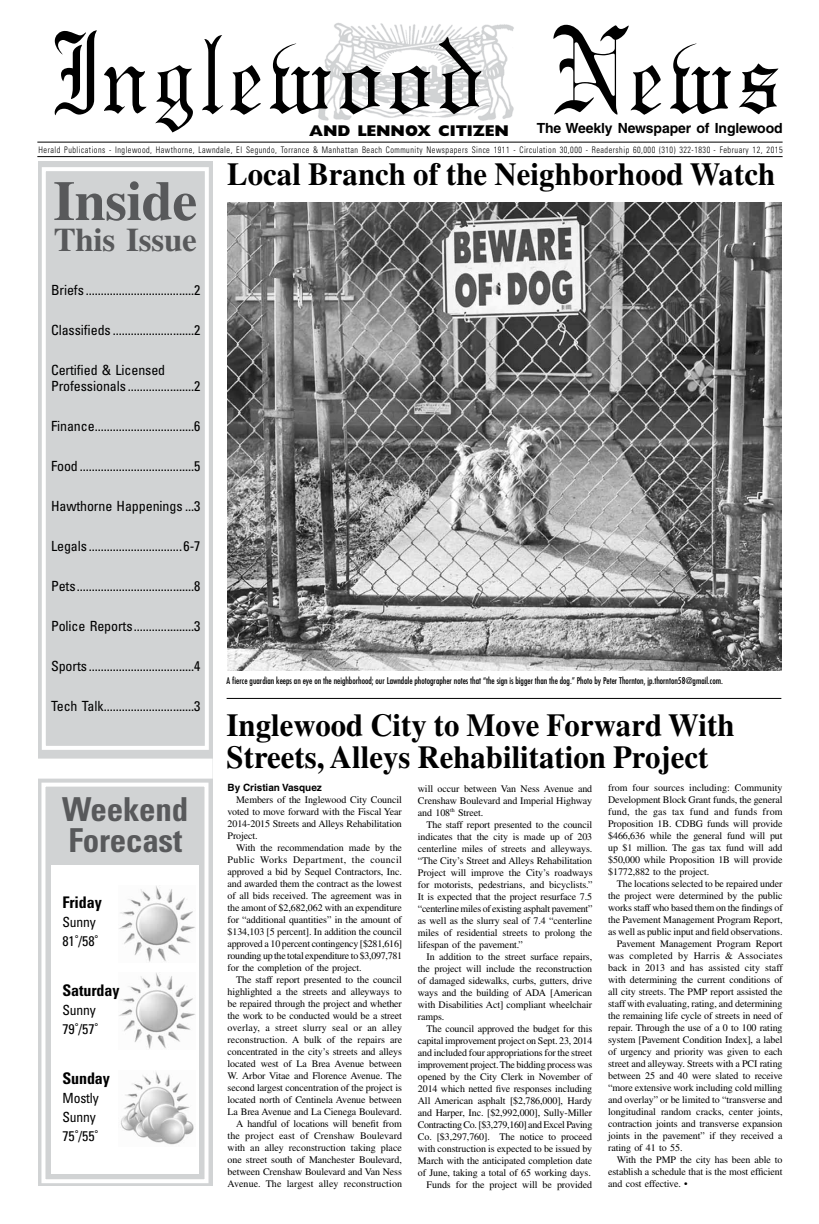
<style>
.page{position:relative;width:819px;height:1224px;background:#fff}
.page>*{position:absolute;margin:0;border:0;box-sizing:border-box;transform-origin:0 0}
.t1{font:107.7px "Gregorian";letter-spacing:.055em;color:#000}
.t2{font:700 56px "Times LT Std";letter-spacing:-.01em;color:#58595b}
.t3{font:700 condensed 33px/31px "Univers LT Std";letter-spacing:-.005em;color:#58595b}
.t4{font:700 33px "Times LT Std";letter-spacing:-.01em;color:#58595b}
.t5{font:700 32px/32px "Times LT Std";color:#000;scale:.96 1}
.t6{font:700 condensed 16px "Univers LT Std";letter-spacing:-.005em;color:#000}
.t7{font:800 15.7px "Gill Sans";letter-spacing:-.01em;color:#000}
.t8{font:condensed 14px/19px "Univers LT Std";letter-spacing:-.005em;color:#000}
.t9{font:700 14px "Helvetica LT Std";letter-spacing:-.01em;color:#000}
.t10{font:10px/12px "Times LT Std";letter-spacing:-.01em;color:#000;text-align:justify}
.t11{font:10px "Times LT Std";letter-spacing:.02em;color:#000}
.t12{font:700 10px "Helvetica LT Std";color:#000}
.t13{font:300 condensed 9px "Univers LT Std";letter-spacing:.06em;color:#000;scale:.9 1}
.t14{font:condensed 9px "Futura Std";color:#000}
</style>
<div class="page">
<img style="left:227px;top:203px;width:554px;height:468px">
<hr style="left:227px;top:698px;width:554px;height:1px;background:#000">
<div style="left:38px;top:161px;width:174px;height:1025px;background:#d1d3d4"></div>
<div style="left:41px;top:783px;width:168px;height:400px;border:4px solid #fff"></div>
<div style="left:42px;top:167px;width:167px;height:583px;border:4px solid #fff"></div>
<div style="left:38px;top:759px;width:175px;height:20px;background:#fff"></div>
<div style="left:51px;top:865px;width:148px;height:309px;background:#fff"></div>
<img style="left:119px;top:886px;width:76px;height:76px">
<img style="left:121px;top:1072px;width:73px;height:73px">
<img style="left:119px;top:973px;width:76px;height:76px">
<hr style="left:37px;top:142px;width:746px;height:1px;background:#000">
<hr style="left:37px;top:156px;width:746px;height:1px;background:#000">
<img style="left:318px;top:23px;width:196px;height:98px">
<h1 class="t1" style="left:55px;top:15px;width:729px">Inglewood News</h1>
<h3 class="t7" style="left:309px;top:122px;width:201px">AND LENNOX CITIZEN</h3>
<h3 class="t9" style="left:537px;top:119px;width:247px">The Weekly Newspaper of Inglewood</h3>
<p class="t13" style="left:39px;top:144px;width:828px">Herald Publications - Inglewood, Hawthorne, Lawndale, El Segundo, Torrance &amp; Manhattan Beach Community Newspapers Since 1911 - Circulation 30,000 - Readership 60,000 (310) 322-1830 - February 12, 2015</p>
<h2 class="t2" style="left:53px;top:168px;width:146px">Inside</h2>
<h3 class="t4" style="left:54px;top:220px;width:145px">This Issue</h3>
<h3 class="t8" style="left:51px;top:280px;width:151px">Briefs ....................................2</h3>
<h3 class="t8" style="left:51px;top:320px;width:151px">Classifieds ...........................2</h3>
<h3 class="t8" style="left:51px;top:361px;width:151px;line-height:16px">Certified &amp; Licensed<br>Professionals ......................2</h3>
<h3 class="t8" style="left:51px;top:416px;width:151px">Finance.................................6</h3>
<h3 class="t8" style="left:51px;top:456px;width:151px">Food......................................5</h3>
<h3 class="t8" style="left:51px;top:496px;width:151px">Hawthorne Happenings ...3</h3>
<h3 class="t8" style="left:51px;top:536px;width:151px">Legals ...............................6-7</h3>
<h3 class="t8" style="left:51px;top:576px;width:151px">Pets.......................................8</h3>
<h3 class="t8" style="left:51px;top:616px;width:151px">Police Reports....................3</h3>
<h3 class="t8" style="left:51px;top:656px;width:151px">Sports ...................................4</h3>
<h3 class="t8" style="left:51px;top:696px;width:151px">Tech Talk..............................3</h3>
<h3 class="t3" style="left:62px;top:793px;width:128px">Weekend<br>Forecast</h3>
<h3 class="t6" style="left:62px;top:893px;width:41px">Friday</h3>
<h3 class="t8" style="left:62px;top:912px;width:37px">Sunny<br>81˚/58˚</h3>
<h3 class="t6" style="left:62px;top:981px;width:58px">Saturday</h3>
<h3 class="t8" style="left:62px;top:1000px;width:37px">Sunny<br>79˚/57˚</h3>
<h3 class="t6" style="left:62px;top:1069px;width:49px">Sunday</h3>
<h3 class="t8" style="left:62px;top:1088px;width:38px">Mostly<br>Sunny<br>75˚/55˚</h3>
<h3 class="t5" style="left:227px;top:157px;width:573px">Local Branch of the Neighborhood Watch</h3>
<p class="t14" style="left:227px;top:675px;width:498px">A fierce guardian keeps an eye on the neighborhood; our Lawndale photographer notes that “the sign is bigger than the dog.” Photo by Peter Thornton, jp.thornton58@gmail.com.</p>
<h3 class="t5" style="left:227px;top:709px;width:531px">Inglewood City to Move Forward With<br>Streets, Alleys Rehabilitation Project</h3>
<p class="t12" style="left:228px;top:782px;width:96px">By Cristian Vasquez</p>
<p class="t10" style="left:228px;top:794px;width:176px;text-indent:9px">Members of the Inglewood City Council voted to move forward with the Fiscal Year 2014-2015 Streets and Alleys Rehabilitation Project.</p>
<p class="t10" style="left:228px;top:842px;width:176px;text-indent:9px">With the recommendation made by the Public Works Department, the council approved a bid by Sequel Contractors, Inc. and awarded them the contract as the lowest of all bids received. The agreement was in the amont of $2,682,062 with an expenditure for “additional quantities” in the amount of $134,103 [5 percent]. In addition the council approved a 10 percent contingency [$281,616] rounding up the total expenditure to $3,097,781 for the completion of the project.</p>
<p class="t10" style="left:228px;top:974px;width:176px;text-align:right">The staff report presented to the council highlighted a the streets and alleyways to be repaired through the project and whether the work to be conducted would be a street overlay, a street slurry seal or an alley reconstruction. A bulk of the repairs are concentrated in the city’s streets and alleys located west of La Brea Avenue between W. Arbor Vitae and Florence Avenue. The second largest concentration of the project is located north of Centinela Avenue between La Brea Avenue and La Cienega Boulevard.<br>A handful of locations will benefit from the project east of Crenshaw Boulevard with an alley reconstruction taking place one street south of Manchester Boulevard, between Crenshaw Boulevard and Van Ness Avenue. The largest alley reconstruction</p>
<p class="t10" style="left:608px;top:782px;width:176px">from four sources including: Community Development Block Grant funds, the general fund, the gas tax fund and funds from Proposition 1B. CDBG funds will provide $466,636 while the general fund will put up $1 million. The gas tax fund will add $50,000 while Proposition 1B will provide $1772,882 to the project.</p>
<p class="t10" style="left:617px;top:878px;width:167px">The locations selected to be repaired under</p>
<p class="t10" style="left:608px;top:890px;width:176px">the project were determined by the public</p>
<p class="t10" style="left:608px;top:902px;width:176px">works staff who based them on the findings of</p>
<p class="t10" style="left:608px;top:914px;width:176px">the Pavement Management Program Report,</p>
<p class="t10" style="left:608px;top:926px;width:176px">as well as public input and field observations.</p>
<p class="t10" style="left:617px;top:938px;width:167px">Pavement Management Program Report</p>
<p class="t11" style="left:608px;top:950px;width:176px">was completed by Harris &amp; Associates</p>
<p class="t10" style="left:608px;top:962px;width:176px">back in 2013 and has assisted city staff</p>
<p class="t10" style="left:608px;top:974px;width:176px">with determining the current conditions of</p>
<p class="t10" style="left:608px;top:986px;width:176px">all city streets. The PMP report assisted the</p>
<p class="t10" style="left:608px;top:998px;width:176px">staff with evaluating, rating, and determining</p>
<p class="t10" style="left:608px;top:1010px;width:176px">the remaining life cycle of streets in need of</p>
<p class="t10" style="left:608px;top:1022px;width:176px">repair. Through the use of a 0 to 100 rating</p>
<p class="t10" style="left:608px;top:1034px;width:176px">system [Pavement Condition Index], a label</p>
<p class="t10" style="left:608px;top:1046px;width:176px">of urgency and priority was given to each</p>
<p class="t10" style="left:608px;top:1058px;width:176px">street and alleyway. Streets with a PCI rating</p>
<p class="t10" style="left:608px;top:1070px;width:176px">between 25 and 40 were slated to receive</p>
<p class="t10" style="left:608px;top:1082px;width:176px">“more extensive work including cold milling</p>
<p class="t10" style="left:608px;top:1094px;width:176px">and overlay” or be limited to “transverse and</p>
<p class="t10" style="left:608px;top:1106px;width:176px">longitudinal random cracks, center joints,</p>
<p class="t10" style="left:608px;top:1118px;width:176px">contraction joints and transverse expansion</p>
<p class="t10" style="left:608px;top:1130px;width:176px">joints in the pavement” if they received a</p>
<p class="t10" style="left:608px;top:1142px;width:76px">rating of 41 to 55.</p>
<p class="t10" style="left:617px;top:1154px;width:167px">With the PMP the city has been able to</p>
<p class="t10" style="left:608px;top:1166px;width:176px">establish a schedule that is the most efficient</p>
<p class="t10" style="left:608px;top:1178px;width:81px">and cost effective. •</p>
<p class="t10" style="left:418px;top:782px;width:176px">will occur between Van Ness Avenue and Crenshaw Boulevard and Imperial Highway and 108<sup>th</sup> Street.</p>
<p class="t10" style="left:418px;top:818px;width:176px;text-indent:9px">The staff report presented to the council indicates that the city is made up of 203 centerline miles of streets and alleyways. “The City’s Street and Alleys Rehabilitation Project will improve the City’s roadways for motorists, pedestrians, and bicyclists.” It is expected that the project resurface 7.5 “centerline miles of existing asphalt pavement” as well as the slurry seal of 7.4 “centerline miles of residential streets to prolong the lifespan of the pavement.”</p>
<p class="t10" style="left:418px;top:950px;width:176px;text-indent:9px">In addition to the street surface repairs, the project will include the reconstruction of damaged sidewalks, curbs, gutters, drive ways and the building of ADA [American with Disabilities Act] compliant wheelchair ramps.</p>
<p class="t10" style="left:418px;top:1022px;width:176px;text-align:right">The council approved the budget for this capital improvement project on Sept. 23, 2014 and included four appropriations for the street improvement project. The bidding process was opened by the City Clerk in November of 2014 which netted five responses including All American asphalt [$2,786,000], Hardy and Harper, Inc. [$2,992,000], Sully-Miller Contracting Co. [$3,279,160] and Excel Paving Co. [$3,297,760]. The notice to proceed with construction is expected to be issued by March with the anticipated completion date of June, taking a total of 65 working days.<br>Funds for the project will be provided</p>
</div>
